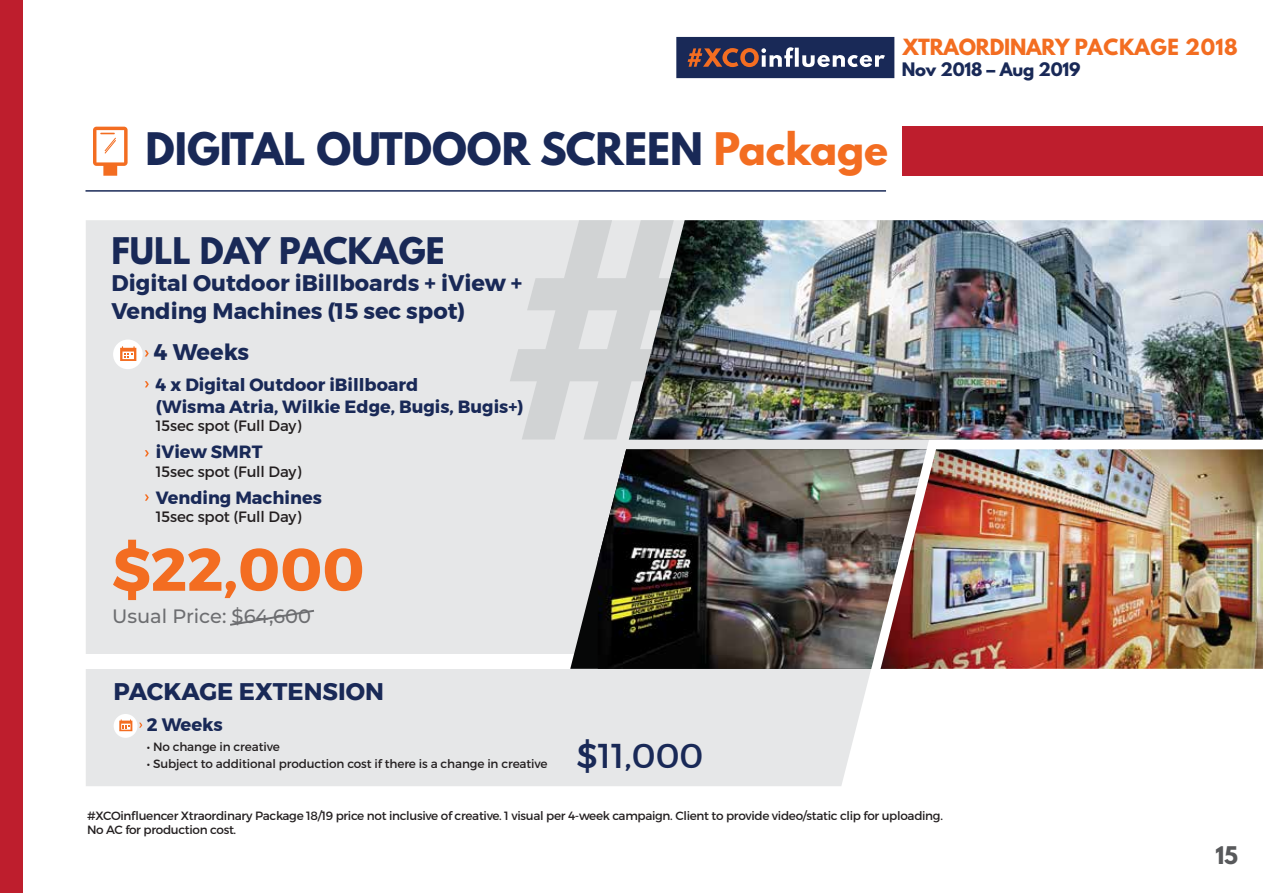
<style>
.page{position:relative;width:1263px;height:893px;background:#fff}
.page>*{position:absolute;margin:0;border:0;box-sizing:border-box;transform-origin:0 0}
.t1{font:700 60px "Montserrat";color:#f36d21}
.t2{font:700 39.75px "League Spartan";color:#192957}
.t3{font:34.5px "Montserrat";color:#192957}
.t4{font:700 32.55px "League Spartan";color:#192957}
.t5{font:700 24px "Montserrat";color:#192957}
.t6{font:700 22.5px/27.5px "Montserrat";color:#192957}
.t7{font:700 21.6px "League Spartan";color:#58595b}
.t8{font:700 19.8px "League Spartan";letter-spacing:-.015em;color:#f36d21}
.t9{font:500 19.35px "Montserrat";color:#6d6e71}
.t10{font:700 18px "Montserrat";letter-spacing:-.01em;color:#192957}
.t11{font:700 17.7px/21.6px "Montserrat";color:#192957}
.t12{font:700 16.5px "League Spartan";letter-spacing:-.01em;color:#192957}
.t13{font:15px "Montserrat";letter-spacing:-.01em;color:#231f20}
.t14{font:12px/14.4px "Montserrat";letter-spacing:-.025em;color:#231f20}
.s1{color:#f36d21}
</style>
<div class="page">
<div style="left:86px;top:220px;width:782px;height:566px;background:#e6e7e8"></div>
<div style="left:114px;top:714px;width:23px;height:24px;background:#fff;border-radius:50%"></div>
<svg style="left:139px;top:723px;width:3px;height:5px"></svg>
<svg style="left:119px;top:719px;width:13px;height:12px"></svg>
<div style="left:67px;top:654px;width:626px;height:15px;background:#fff"></div>
<svg style="left:145px;top:381px;width:4px;height:6px"></svg>
<svg style="left:145px;top:450px;width:4px;height:6px"></svg>
<svg style="left:145px;top:494px;width:4px;height:7px"></svg>
<svg style="left:510px;top:220px;width:119px;height:219px;background:#dadbdc"></svg>
<svg style="left:570px;top:449px;width:28px;height:220px;background:#afb0b0"></svg>
<img style="left:598px;top:449px;width:266px;height:220px">
<img style="left:1002px;top:449px;width:261px;height:220px">
<div style="left:903px;top:126px;width:360px;height:49px;background:#be1e2d"></div>
<hr style="left:86px;top:190px;width:800px;height:2px;background:#192957">
<div style="left:113px;top:340px;width:30px;height:29px;background:#fff;border-radius:50%"></div>
<svg style="left:145px;top:350px;width:4px;height:7px"></svg>
<svg style="left:120px;top:346px;width:16px;height:15px"></svg>
<svg style="left:228px;top:608px;width:88px;height:19px;background:#dadbdc"></svg>
<svg style="left:93px;top:127px;width:35px;height:49px"></svg>
<img style="left:864px;top:440px;width:138px;height:242px">
<div style="left:0;top:0;width:23px;height:893px;background:#be1e2d"></div>
<svg style="left:676px;top:37px;width:218px;height:41px;background:#3f4363"></svg>
<img style="left:629px;top:220px;width:634px;height:220px">
<h3 class="t8" style="left:903px;top:31px;width:337px">XTRAORDINARY PACKAGE 2018</h3>
<h3 class="t12" style="left:902px;top:56px;width:180px">Nov 2018 – Aug 2019</h3>
<h2 class="t2" style="left:145px;top:118px;width:744px">DIGITAL OUTDOOR SCREEN <span class="s1">Package</span></h2>
<h3 class="t4" style="left:111px;top:225px;width:334px">FULL DAY PACKAGE</h3>
<h3 class="t6" style="left:111px;top:270px;width:412px">Digital Outdoor iBillboards + iView +<br>Vending Machines (15 sec spot)</h3>
<h3 class="t6" style="left:154px;top:339px;width:96px">4 Weeks</h3>
<h3 class="t11" style="left:156px;top:374px;width:369px">4 x Digital Outdoor iBillboard<br>(Wisma Atria, Wilkie Edge, Bugis, Bugis+)</h3>
<p class="t13" style="left:156px;top:416px;width:147px">15sec spot (Full Day)</p>
<h3 class="t11" style="left:156px;top:441px;width:108px">iView SMRT</h3>
<p class="t13" style="left:156px;top:462px;width:147px">15sec spot (Full Day)</p>
<h3 class="t11" style="left:156px;top:487px;width:167px">Vending Machines</h3>
<p class="t13" style="left:156px;top:508px;width:147px">15sec spot (Full Day)</p>
<h1 class="t1" style="left:112px;top:521px;width:254px">$22,000</h1>
<h3 class="t9" style="left:112px;top:602px;width:200px">Usual Price: $64,600</h3>
<h3 class="t5" style="left:114px;top:672px;width:272px">PACKAGE EXTENSION</h3>
<h3 class="t10" style="left:147px;top:710px;width:77px">2 Weeks</h3>
<p class="t14" style="left:147px;top:739px;width:134px">• No change in creative</p>
<p class="t14" style="left:147px;top:756px;width:402px">• Subject to additional production cost if there is a change in creative</p>
<h3 class="t3" style="left:576px;top:734px;width:129px">$11,000</h3>
<p class="t14" style="left:87px;top:808px;width:857px">#XCOinfluencer Xtraordinary Package 18/19 price not inclusive of creative. 1 visual per 4-week campaign. Client to provide video/static clip for uploading.<br>No AC for production cost.</p>
<h3 class="t7" style="left:1215px;top:838px;width:24px">15</h3>
</div>
